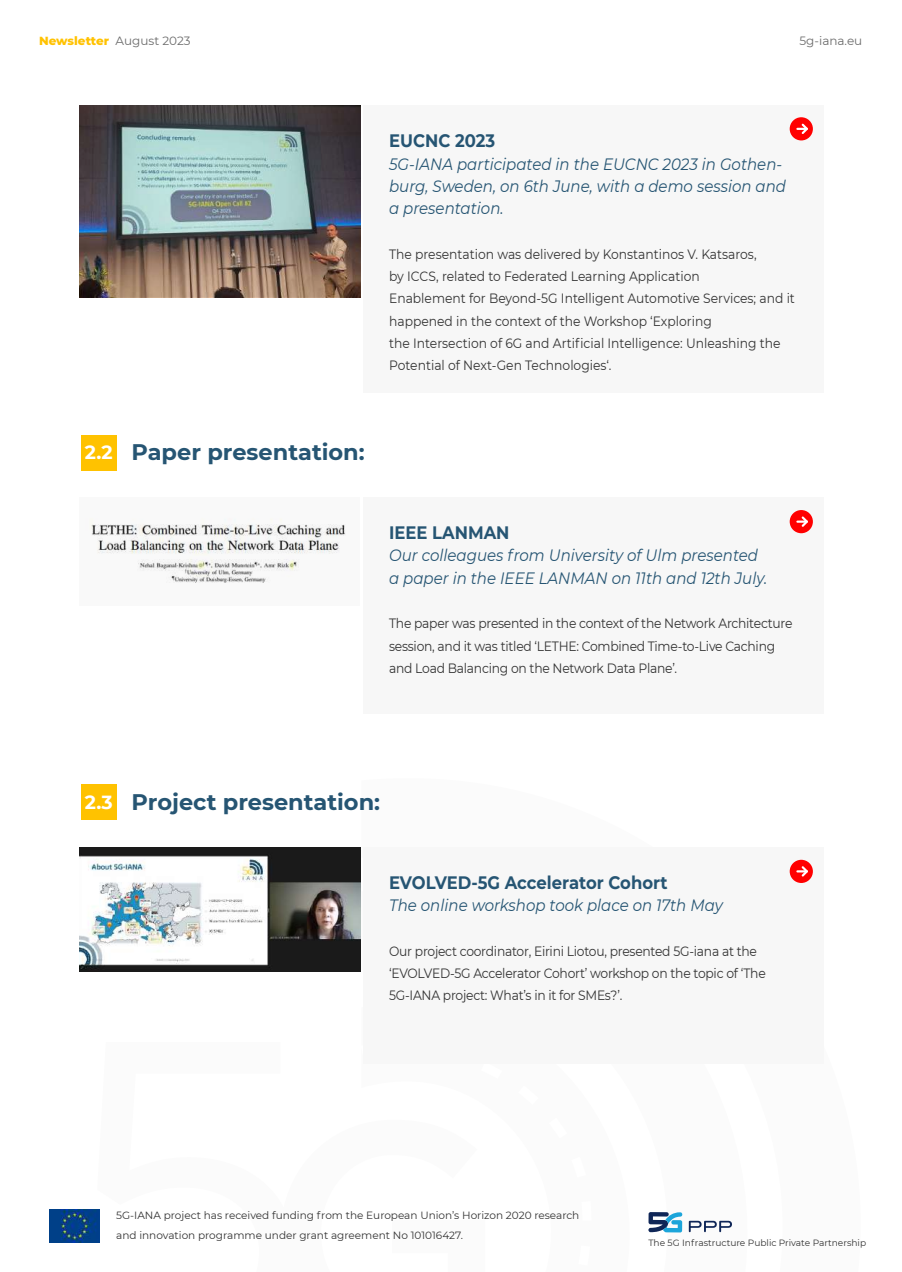
<style>
.page{position:relative;width:902px;height:1272px;background:#fff}
.page>*{position:absolute;margin:0;border:0;box-sizing:border-box;transform-origin:0 0}
.t1{font:700 22.5px "Montserrat";color:#265573}
.t2{font:700 18px "Montserrat";color:#265573;scale:.91 1}
.t3{font:italic 16.5px/22.4px "Montserrat";color:#265573;scale:.91 1}
.t4{font:13.5px/22.4px "Montserrat";letter-spacing:-.02em;color:#333;scale:.91 1}
.t5{font:13.5px/22.4px "Montserrat";color:#333;scale:.91 1}
.t6{font:800 12px "Montserrat";color:#ffc200}
.t7{font:12px "Montserrat";color:#6b6b6b}
.t8{font:10.5px/20.1px "Montserrat";color:#333}
.t9{font:9px "Montserrat";color:#333}
.s1{font-weight:400;color:#6b6b6b}
.s2{font-size:18.9px;color:#fff}
</style>
<div class="page">
<div style="left:81px;top:435px;width:35px;height:35px;background:#ffc200"></div>
<img style="left:50px;top:1209px;width:50px;height:34px">
<svg style="left:648px;top:1212px;width:34px;height:20px"></svg>
<svg style="left:689px;top:1221px;width:43px;height:11px"></svg>
<img style="left:79px;top:106px;width:281px;height:191px">
<div style="left:363px;top:106px;width:460px;height:287px;background:#f7f7f7"></div>
<div style="left:790px;top:117px;width:23px;height:23px;background:#f00;border-radius:50%"></div>
<svg style="left:797px;top:123px;width:11px;height:11px"></svg>
<svg style="left:90px;top:519px;width:256px;height:64px;fill:#f6f6f6"></svg>
<div style="left:363px;top:497px;width:460px;height:217px;background:#f7f7f7"></div>
<div style="left:790px;top:510px;width:23px;height:23px;background:#f00;border-radius:50%"></div>
<svg style="left:797px;top:516px;width:11px;height:11px"></svg>
<div style="left:81px;top:785px;width:35px;height:35px;background:#ffc200"></div>
<img style="left:79px;top:847px;width:281px;height:124px">
<div style="left:363px;top:847px;width:460px;height:216px;background:#f7f7f7"></div>
<div style="left:790px;top:860px;width:23px;height:23px;background:#f00;border-radius:50%"></div>
<svg style="left:797px;top:866px;width:11px;height:11px"></svg>
<p class="t6" style="left:39px;top:32px;width:153px">Newsletter <span class="s1">August 2023</span></p>
<p class="t7" style="left:799px;top:32px;width:64px">5g-iana.eu</p>
<h2 class="t2" style="left:389px;top:128px;width:118px">EUCNC 2023</h2>
<p class="t3" style="left:389px;top:152px;width:438px">5G-IANA participated in the EUCNC 2023 in Gothen&shy;burg, Sweden, on 6th June, with a demo session and a presentation.</p>
<p class="t5" style="left:389px;top:242px;width:447px">The presentation was delivered by Konstantinos V. Katsaros,<br>by ICCS, related to Federated Learning Application<br>Enablement for Beyond-5G Intelligent Automotive Services; and it happened in the context of the Workshop ‘Exploring<br>the Intersection of 6G and Artificial Intelligence: Unleashing the Potential of Next-Gen Technologies‘.</p>
<h1 class="t1" style="left:85px;top:436px;width:281px"><span class="s2">2.2</span> Paper presentation:</h1>
<h2 class="t2" style="left:389px;top:520px;width:134px">IEEE LANMAN</h2>
<p class="t3" style="left:389px;top:544px;width:417px">Our colleagues from University of Ulm presented a paper in the IEEE LANMAN on 11th and 12th July.</p>
<p class="t4" style="left:389px;top:612px;width:445px">The paper was presented in the context of the Network Architecture session, and it was titled ‘LETHE: Combined Time-to-Live Caching and Load Balancing on the Network Data Plane’.</p>
<h1 class="t1" style="left:85px;top:785px;width:297px"><span class="s2">2.3</span> Project presentation:</h1>
<h2 class="t2" style="left:389px;top:869px;width:308px">EVOLVED-5G Accelerator Cohort</h2>
<p class="t3" style="left:389px;top:893px;width:368px">The online workshop took place on 17th May</p>
<p class="t4" style="left:389px;top:939px;width:415px">Our project coordinator, Eirini Liotou, presented 5G-iana at the ‘EVOLVED-5G Accelerator Cohort’ workshop on the topic of ‘The<br>5G-IANA project: What’s in it for SMEs?’.</p>
<p class="t8" style="left:116px;top:1205px;width:465px">5G-IANA project has received funding from the European Union’s Horizon 2020 research and innovation programme under grant agreement No 101016427.</p>
<p class="t9" style="left:648px;top:1237px;width:219px">The 5G Infrastructure Public Private Partnership</p>
</div>
